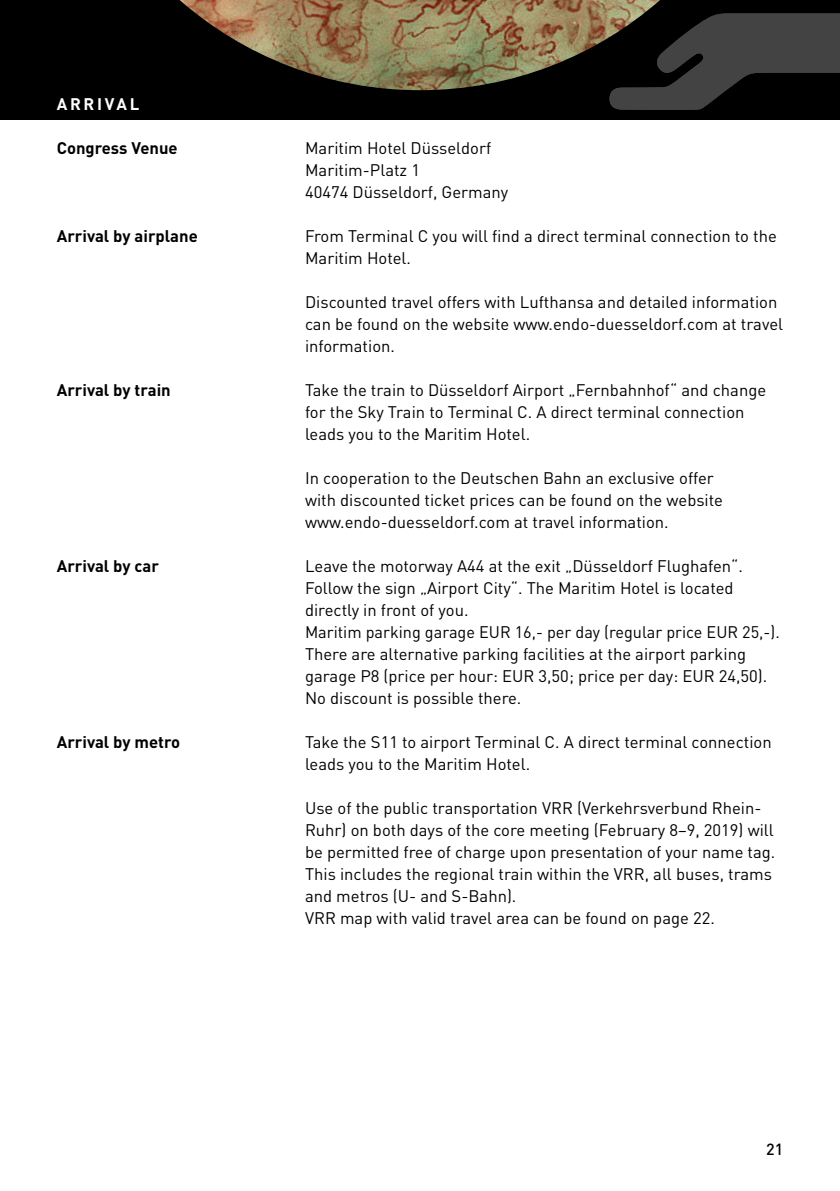
<style>
.page{position:relative;width:840px;height:1191px;background:#fff}
.page>*{position:absolute;margin:0;border:0;box-sizing:border-box;transform-origin:0 0}
.t1{font:16.6px/22px "DIN";color:#000}
.t2{font:700 16.6px "DIN";color:#000}
.t3{font:700 16.6px "DIN";letter-spacing:.16em;color:#fff}
.t4{font:500 16px "DIN";color:#000}
</style>
<div class="page">
<div style="left:0;top:0;width:839px;height:119px;background:#000"></div>
<svg style="left:609px;top:13px;width:230px;height:97px"></svg>
<img style="left:179px;top:0;width:480px;height:90px">
<p class="t3" style="left:57px;top:93px;width:84px">ARRIVAL</p>
<p class="t2" style="left:57px;top:137px;width:122px">Congress Venue</p>
<p class="t1" style="left:305px;top:137px;width:205px">Maritim Hotel Düsseldorf<br>Maritim-Platz 1<br>40474 Düsseldorf, Germany</p>
<p class="t2" style="left:57px;top:225px;width:142px">Arrival by airplane</p>
<p class="t1" style="left:305px;top:225px;width:473px">From Terminal C you will find a direct terminal connection to the<br>Maritim Hotel.</p>
<p class="t1" style="left:305px;top:291px;width:479px">Discounted travel offers with Lufthansa and detailed information can be found on the website www.endo-duesseldorf.com at travel information.</p>
<p class="t2" style="left:57px;top:379px;width:115px">Arrival by train</p>
<p class="t1" style="left:305px;top:379px;width:462px">Take the train to Düsseldorf Airport „Fernbahnhof“ and change for the Sky Train to Terminal C. A direct terminal connection leads you to the Maritim Hotel.</p>
<p class="t1" style="left:305px;top:467px;width:419px">In cooperation to the Deutschen Bahn an exclusive offer with discounted ticket prices can be found on the website www.endo-duesseldorf.com at travel information.</p>
<p class="t2" style="left:57px;top:555px;width:104px">Arrival by car</p>
<p class="t1" style="left:305px;top:555px;width:476px">Leave the motorway A44 at the exit „Düsseldorf Flughafen“.<br>Follow the sign „Airport City“. The Maritim Hotel is located directly in front of you.<br>Maritim parking garage EUR 16,- per day (regular price EUR 25,-).<br>There are alternative parking facilities at the airport parking garage P8 (price per hour: EUR 3,50; price per day: EUR 24,50).<br>No discount is possible there.</p>
<p class="t2" style="left:57px;top:731px;width:125px">Arrival by metro</p>
<p class="t1" style="left:305px;top:731px;width:468px">Take the S11 to airport Terminal C. A direct terminal connection leads you to the Maritim Hotel.</p>
<p class="t1" style="left:305px;top:797px;width:471px">Use of the public transportation VRR (Verkehrsverbund Rhein-Ruhr) on both days of the core meeting (February 8–9, 2019) will be permitted free of charge upon presentation of your name tag.<br>This includes the regional train within the VRR, all buses, trams and metros (U- and S-Bahn).<br>VRR map with valid travel area can be found on page 22.</p>
<p class="t4" style="left:765px;top:1139px;width:19px">21</p>
</div>
